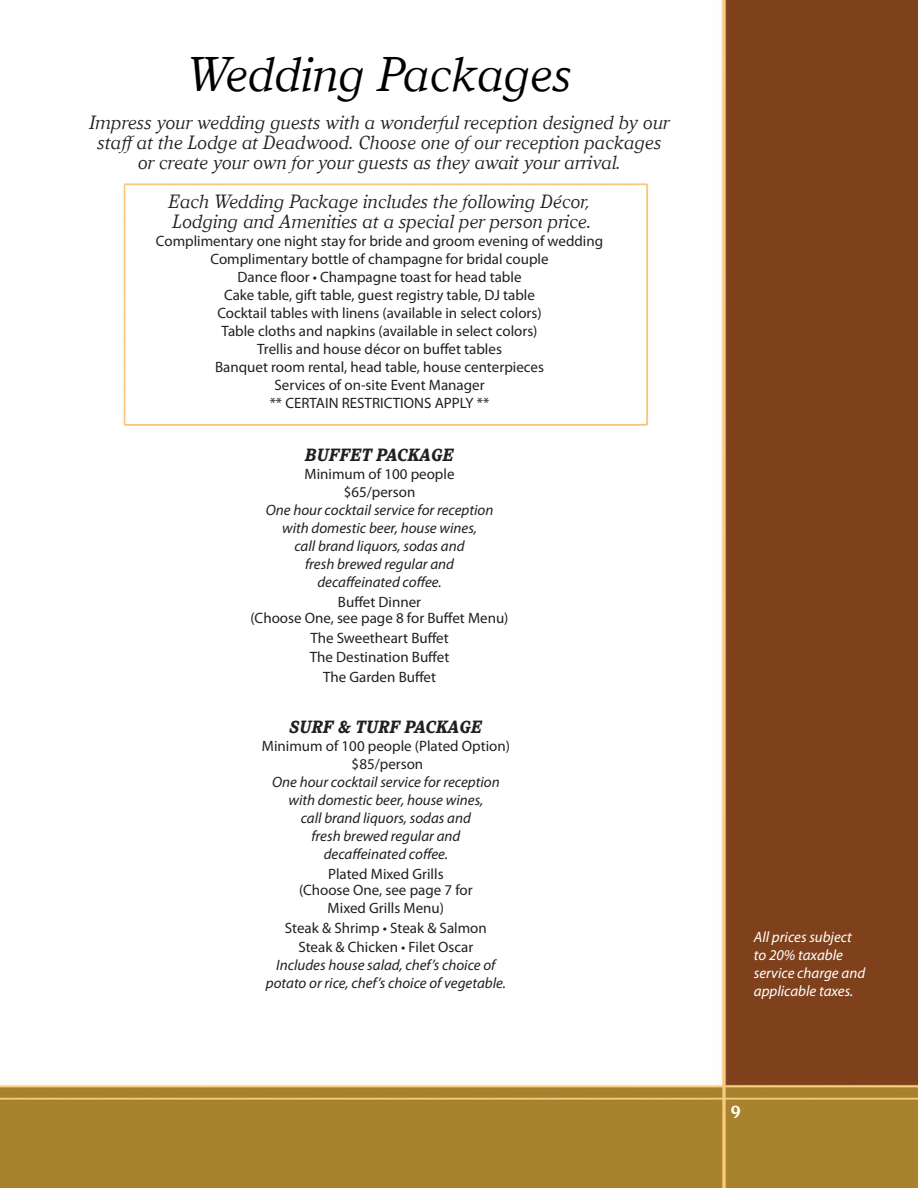
<style>
.page{position:relative;width:918px;height:1188px;background:#fff}
.page>*{position:absolute;margin:0;border:0;box-sizing:border-box;transform-origin:0 0}
.t1{font:italic 49.5px "Kandal";color:#000}
.t2{font:italic 19.5px "Kandal";color:#231f20}
.t3{font:italic 700 18px "Kandal";color:#231f20}
.t4{font:700 18px "Kandal";color:#fff}
.t5{font:15px "Myriad Pro";color:#231f20}
.t6{font:italic 15px "Myriad Pro";color:#231f20}
.t7{font:italic 15px/18px "Myriad Pro";color:#fff}
</style>
<div class="page">
<img style="left:0;top:0;width:918px;height:1188px">
<svg style="left:123px;top:183px;width:525px;height:243px"></svg>
<p class="t1" style="left:187px;top:47px;width:386px">Wedding Packages</p>
<p class="t2" style="left:89px;top:112px;width:582px">Impress your wedding guests with a wonderful reception designed by our</p>
<p class="t2" style="left:98px;top:131px;width:565px">staff at the Lodge at Deadwood. Choose one of our reception packages</p>
<p class="t2" style="left:138px;top:151px;width:485px">or create your own for your guests as they await your arrival.</p>
<p class="t2" style="left:168px;top:191px;width:424px">Each Wedding Package includes the following Décor,</p>
<p class="t2" style="left:173px;top:211px;width:420px">Lodging and Amenities at a special per person price.</p>
<p class="t5" style="left:156px;top:232px;width:449px">Complimentary one night stay for bride and groom evening of wedding</p>
<p class="t5" style="left:211px;top:250px;width:340px">Complimentary bottle of champagne for bridal couple</p>
<p class="t5" style="left:238px;top:268px;width:285px">Dance floor • Champagne toast for head table</p>
<p class="t5" style="left:224px;top:286px;width:312px">Cake table, gift table, guest registry table, DJ table</p>
<p class="t5" style="left:217px;top:304px;width:326px">Cocktail tables with linens (available in select colors)</p>
<p class="t5" style="left:222px;top:322px;width:318px">Table cloths and napkins (available in select colors)</p>
<p class="t5" style="left:257px;top:340px;width:246px">Trellis and house décor on buffet tables</p>
<p class="t5" style="left:215px;top:358px;width:330px">Banquet room rental, head table, house centerpieces</p>
<p class="t5" style="left:274px;top:376px;width:212px">Services of on-site Event Manager</p>
<p class="t5" style="left:270px;top:394px;width:221px">** CERTAIN RESTRICTIONS APPLY **</p>
<p class="t3" style="left:305px;top:445px;width:150px">BUFFET PACKAGE</p>
<p class="t5" style="left:305px;top:465px;width:151px">Minimum of 100 people</p>
<p class="t5" style="left:344px;top:483px;width:73px">$65/person</p>
<p class="t6" style="left:266px;top:501px;width:229px">One hour cocktail service for reception</p>
<p class="t6" style="left:282px;top:519px;width:196px">with domestic beer, house wines,</p>
<p class="t6" style="left:294px;top:537px;width:172px">call brand liquors, sodas and</p>
<p class="t6" style="left:305px;top:555px;width:150px">fresh brewed regular and</p>
<p class="t6" style="left:317px;top:573px;width:126px">decaffeinated coffee.</p>
<p class="t5" style="left:338px;top:592px;width:85px">Buffet Dinner</p>
<p class="t5" style="left:251px;top:609px;width:259px">(Choose One, see page 8 for Buffet Menu)</p>
<p class="t5" style="left:310px;top:628px;width:140px">The Sweetheart Buffet</p>
<p class="t5" style="left:310px;top:648px;width:141px">The Destination Buffet</p>
<p class="t5" style="left:323px;top:667px;width:115px">The Garden Buffet</p>
<p class="t3" style="left:290px;top:717px;width:194px">SURF &amp; TURF PACKAGE</p>
<p class="t5" style="left:262px;top:737px;width:250px">Minimum of 100 people (Plated Option)</p>
<p class="t5" style="left:352px;top:755px;width:73px">$85/person</p>
<p class="t6" style="left:272px;top:773px;width:229px">One hour cocktail service for reception</p>
<p class="t6" style="left:288px;top:791px;width:196px">with domestic beer, house wines,</p>
<p class="t6" style="left:301px;top:809px;width:172px">call brand liquors, sodas and</p>
<p class="t6" style="left:311px;top:827px;width:150px">fresh brewed regular and</p>
<p class="t6" style="left:324px;top:845px;width:126px">decaffeinated coffee.</p>
<p class="t5" style="left:328px;top:864px;width:117px">Plated Mixed Grills</p>
<p class="t5" style="left:299px;top:881px;width:175px">(Choose One, see page 7 for</p>
<p class="t5" style="left:328px;top:899px;width:118px">Mixed Grills Menu)</p>
<p class="t5" style="left:285px;top:918px;width:203px">Steak &amp; Shrimp • Steak &amp; Salmon</p>
<p class="t5" style="left:298px;top:938px;width:176px">Steak &amp; Chicken • Filet Oscar</p>
<p class="t6" style="left:276px;top:956px;width:221px">Includes house salad, chef’s choice of</p>
<p class="t6" style="left:266px;top:974px;width:242px">potato or rice, chef’s choice of vegetable.</p>
<p class="t7" style="left:754px;top:928px;width:100px">All prices subject</p>
<p class="t7" style="left:754px;top:946px;width:113px">to 20% taxable service charge and applicable taxes.</p>
<p class="t4" style="left:731px;top:1102px;width:11px">9</p>
</div>
